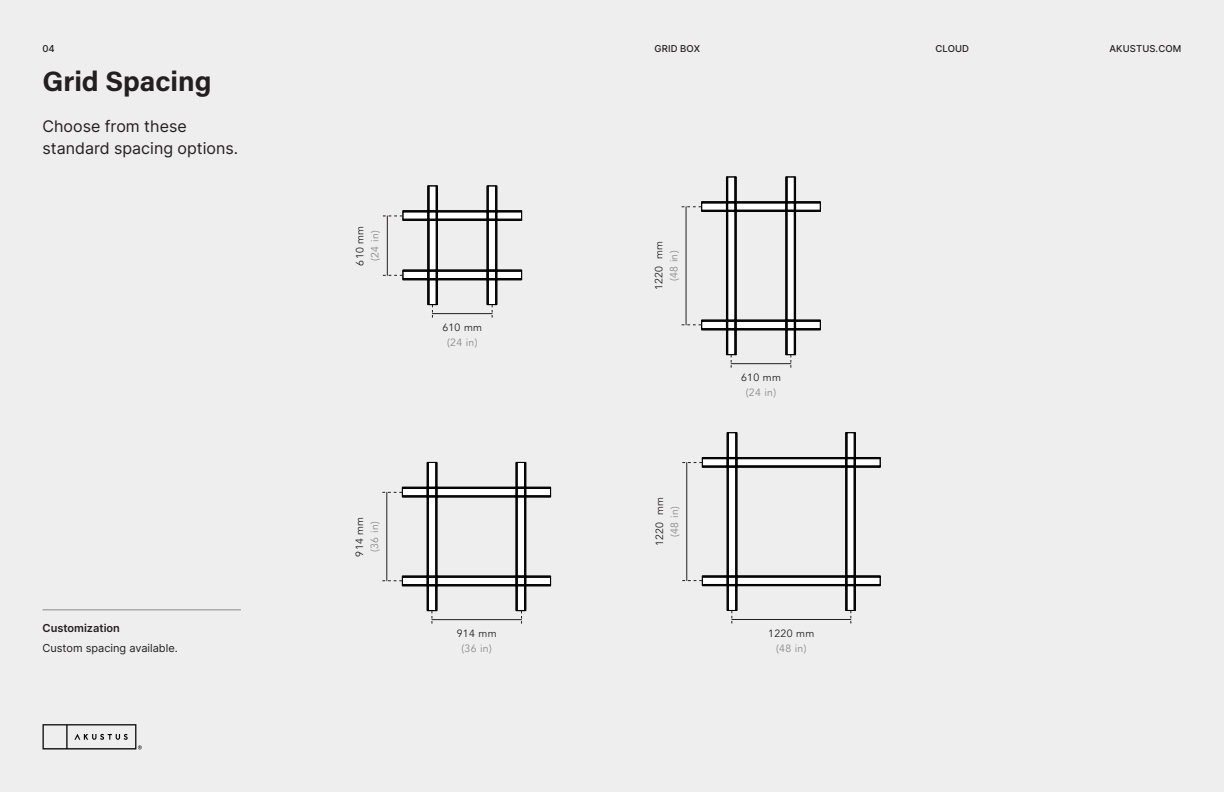
<style>
.page{position:relative;width:1224px;height:792px;background:#eee}
.page>*{position:absolute;margin:0;border:0;box-sizing:border-box;transform-origin:0 0}
.t1{font:700 28px "Acumin Pro";letter-spacing:-.005em;color:#231f20}
.t2{font:16px/22px "Inter";color:#231f20}
.t3{font:11px "Inter";color:#231f20}
.t4{font:600 11px "Inter";color:#231f20}
.t5{font:10.5px "Avenir";letter-spacing:.03em;color:#8a8a8a}
.t6{font:10.5px "Avenir";letter-spacing:.03em;color:#231f20}
.t7{font:500 9.5px "Inter";letter-spacing:.01em;color:#231f20}
</style>
<div class="page">
<svg style="left:43px;top:724px;width:99px;height:25px"></svg>
<div style="left:403px;top:210px;width:119px;height:2px;border:1px solid #231f20"></div>
<div style="left:437px;top:212px;width:50px;height:7px;background:#fff"></div>
<div style="left:488px;top:220px;width:8px;height:50px;background:#fff"></div>
<div style="left:495px;top:220px;width:2px;height:50px;border:1px solid #231f20"></div>
<div style="left:403px;top:278px;width:119px;height:2px;border:1px solid #231f20"></div>
<div style="left:437px;top:271px;width:50px;height:8px;background:#fff"></div>
<div style="left:429px;top:220px;width:7px;height:50px;background:#fff"></div>
<div style="left:428px;top:220px;width:1px;height:50px;border:1px solid #231f20"></div>
<hr style="left:437px;top:220px;width:50px;height:1px;background:#000">
<hr style="left:437px;top:212px;width:50px;height:1px;background:#000">
<hr style="left:437px;top:280px;width:50px;height:1px;background:#000">
<hr style="left:437px;top:271px;width:50px;height:1px;background:#000">
<hr style="left:437px;top:210px;width:50px;height:1px;background:#000">
<hr style="left:437px;top:219px;width:50px;height:1px;background:#000">
<hr style="left:427px;top:220px;width:1px;height:50px;background:#000">
<hr style="left:429px;top:220px;width:1px;height:50px;background:#000">
<hr style="left:436px;top:220px;width:1px;height:50px;background:#000">
<hr style="left:437px;top:220px;width:1px;height:50px;background:#000">
<svg style="left:487px;top:186px;width:35px;height:35px"></svg>
<hr style="left:487px;top:220px;width:1px;height:50px;background:#000">
<hr style="left:488px;top:220px;width:1px;height:50px;background:#000">
<hr style="left:495px;top:220px;width:1px;height:50px;background:#000">
<hr style="left:497px;top:220px;width:1px;height:50px;background:#000">
<hr style="left:437px;top:270px;width:50px;height:1px;background:#000">
<hr style="left:437px;top:278px;width:50px;height:1px;background:#000">
<div style="left:736px;top:203px;width:50px;height:7px;background:#fff"></div>
<div style="left:787px;top:212px;width:7px;height:108px;background:#fff"></div>
<div style="left:701px;top:328px;width:120px;height:2px;border:1px solid #231f20"></div>
<div style="left:736px;top:321px;width:50px;height:8px;background:#fff"></div>
<div style="left:728px;top:212px;width:7px;height:108px;background:#fff"></div>
<div style="left:727px;top:211px;width:8px;height:109px;border:1px solid #231f20"></div>
<hr style="left:736px;top:211px;width:50px;height:1px;background:#000">
<hr style="left:736px;top:203px;width:50px;height:1px;background:#000">
<hr style="left:736px;top:330px;width:50px;height:1px;background:#000">
<hr style="left:736px;top:321px;width:50px;height:1px;background:#000">
<hr style="left:736px;top:202px;width:50px;height:1px;background:#000">
<hr style="left:736px;top:210px;width:50px;height:1px;background:#000">
<hr style="left:726px;top:211px;width:1px;height:109px;background:#000">
<hr style="left:727px;top:211px;width:1px;height:109px;background:#000">
<hr style="left:735px;top:211px;width:1px;height:109px;background:#000">
<hr style="left:736px;top:211px;width:1px;height:109px;background:#000">
<svg style="left:786px;top:177px;width:35px;height:35px"></svg>
<hr style="left:786px;top:211px;width:1px;height:109px;background:#000">
<hr style="left:787px;top:211px;width:1px;height:109px;background:#000">
<hr style="left:794px;top:211px;width:1px;height:109px;background:#000">
<hr style="left:795px;top:211px;width:1px;height:109px;background:#000">
<hr style="left:736px;top:320px;width:50px;height:1px;background:#000">
<hr style="left:736px;top:328px;width:50px;height:1px;background:#000">
<div style="left:437px;top:488px;width:79px;height:8px;background:#fff"></div>
<div style="left:437px;top:488px;width:79px;height:8px;border:1px solid #231f20"></div>
<div style="left:517px;top:497px;width:8px;height:79px;background:#fff"></div>
<div style="left:524px;top:497px;width:2px;height:79px;border:1px solid #231f20"></div>
<div style="left:402px;top:584px;width:149px;height:2px;border:1px solid #231f20"></div>
<div style="left:437px;top:577px;width:79px;height:8px;background:#fff"></div>
<div style="left:428px;top:497px;width:8px;height:79px;background:#fff"></div>
<div style="left:428px;top:497px;width:8px;height:79px;border:1px solid #231f20"></div>
<hr style="left:437px;top:497px;width:79px;height:1px;background:#000">
<hr style="left:437px;top:488px;width:79px;height:1px;background:#000">
<hr style="left:437px;top:586px;width:79px;height:1px;background:#000">
<hr style="left:437px;top:577px;width:79px;height:1px;background:#000">
<hr style="left:437px;top:487px;width:79px;height:1px;background:#000">
<hr style="left:437px;top:496px;width:79px;height:1px;background:#000">
<hr style="left:427px;top:497px;width:1px;height:79px;background:#000">
<hr style="left:428px;top:497px;width:1px;height:79px;background:#000">
<hr style="left:436px;top:497px;width:1px;height:79px;background:#000">
<hr style="left:437px;top:497px;width:1px;height:79px;background:#000">
<svg style="left:516px;top:462px;width:35px;height:36px"></svg>
<hr style="left:516px;top:497px;width:1px;height:79px;background:#000">
<hr style="left:517px;top:497px;width:1px;height:79px;background:#000">
<hr style="left:524px;top:497px;width:1px;height:79px;background:#000">
<hr style="left:526px;top:497px;width:1px;height:79px;background:#000">
<hr style="left:437px;top:576px;width:79px;height:1px;background:#000">
<hr style="left:437px;top:584px;width:79px;height:1px;background:#000">
<div style="left:737px;top:459px;width:109px;height:7px;background:#fff"></div>
<div style="left:737px;top:458px;width:109px;height:8px;border:1px solid #231f20"></div>
<div style="left:846px;top:467px;width:1px;height:109px;border:1px solid #231f20"></div>
<div style="left:847px;top:467px;width:7px;height:109px;background:#fff"></div>
<div style="left:737px;top:577px;width:109px;height:7px;background:#fff"></div>
<div style="left:728px;top:467px;width:8px;height:109px;background:#fff"></div>
<div style="left:728px;top:467px;width:8px;height:109px;border:1px solid #231f20"></div>
<hr style="left:737px;top:467px;width:109px;height:1px;background:#000">
<hr style="left:737px;top:458px;width:109px;height:1px;background:#000">
<hr style="left:737px;top:585px;width:109px;height:1px;background:#000">
<hr style="left:737px;top:577px;width:109px;height:1px;background:#000">
<hr style="left:737px;top:457px;width:109px;height:1px;background:#000">
<hr style="left:737px;top:466px;width:109px;height:1px;background:#000">
<hr style="left:727px;top:467px;width:1px;height:109px;background:#000">
<hr style="left:728px;top:467px;width:1px;height:109px;background:#000">
<hr style="left:736px;top:467px;width:1px;height:109px;background:#000">
<hr style="left:737px;top:467px;width:1px;height:109px;background:#000">
<svg style="left:845px;top:432px;width:36px;height:36px"></svg>
<hr style="left:845px;top:467px;width:1px;height:109px;background:#000">
<hr style="left:847px;top:467px;width:1px;height:109px;background:#000">
<hr style="left:854px;top:467px;width:1px;height:109px;background:#000">
<hr style="left:855px;top:467px;width:1px;height:109px;background:#000">
<hr style="left:737px;top:576px;width:109px;height:1px;background:#000">
<hr style="left:737px;top:584px;width:109px;height:1px;background:#000">
<hr style="left:387px;top:216px;width:1px;height:60px;background:#231f20">
<svg style="left:383px;top:186px;width:55px;height:35px"></svg>
<hr style="left:386px;top:492px;width:1px;height:89px;background:#231f20">
<svg style="left:382px;top:462px;width:56px;height:36px"></svg>
<hr style="left:686px;top:462px;width:1px;height:119px;background:#231f20">
<svg style="left:682px;top:432px;width:56px;height:36px"></svg>
<hr style="left:686px;top:206px;width:1px;height:119px;background:#231f20">
<svg style="left:682px;top:177px;width:55px;height:35px"></svg>
<hr style="left:432px;top:313px;width:60px;height:1px;background:#231f20">
<svg style="left:487px;top:270px;width:35px;height:48px"></svg>
<svg style="left:383px;top:270px;width:55px;height:48px"></svg>
<hr style="left:432px;top:619px;width:90px;height:1px;background:#231f20">
<svg style="left:516px;top:576px;width:35px;height:48px"></svg>
<svg style="left:382px;top:576px;width:56px;height:48px"></svg>
<hr style="left:731px;top:363px;width:60px;height:1px;background:#231f20">
<svg style="left:785px;top:320px;width:36px;height:48px"></svg>
<svg style="left:682px;top:320px;width:55px;height:48px"></svg>
<hr style="left:731px;top:619px;width:120px;height:1px;background:#231f20">
<svg style="left:845px;top:576px;width:36px;height:47px"></svg>
<svg style="left:682px;top:576px;width:56px;height:47px"></svg>
<hr style="left:43px;top:610px;width:198px;height:1px;background:#8a8a8a">
<p class="t7" style="left:43px;top:41px;width:14px">04</p>
<p class="t1" style="left:43px;top:62px;width:170px">Grid Spacing</p>
<p class="t2" style="left:43px;top:115px;width:197px">Choose from these standard spacing options.</p>
<p class="t4" style="left:43px;top:620px;width:79px">Customization</p>
<p class="t3" style="left:43px;top:640px;width:137px">Custom spacing available.</p>
<p class="t6" style="left:354px;top:266px;width:41px;rotate:-90deg">610 mm</p>
<p class="t5" style="left:369px;top:261px;width:32px;rotate:-90deg">(24 in)</p>
<p class="t6" style="left:442px;top:321px;width:41px">610 mm</p>
<p class="t5" style="left:447px;top:336px;width:32px">(24 in)</p>
<p class="t6" style="left:353px;top:557px;width:41px;rotate:-90deg">914 mm</p>
<p class="t5" style="left:368px;top:552px;width:32px;rotate:-90deg">(36 in)</p>
<p class="t6" style="left:457px;top:627px;width:41px">914 mm</p>
<p class="t5" style="left:462px;top:642px;width:32px">(36 in)</p>
<p class="t7" style="left:655px;top:41px;width:47px">GRID BOX</p>
<p class="t7" style="left:935px;top:41px;width:35px">CLOUD</p>
<p class="t7" style="left:1110px;top:41px;width:73px">AKUSTUS.COM</p>
<p class="t6" style="left:652px;top:290px;width:51px;rotate:-90deg">1220 mm</p>
<p class="t5" style="left:667px;top:281px;width:32px;rotate:-90deg">(48 in)</p>
<p class="t6" style="left:653px;top:546px;width:51px;rotate:-90deg">1220 mm</p>
<p class="t5" style="left:668px;top:537px;width:32px;rotate:-90deg">(48 in)</p>
<p class="t6" style="left:741px;top:371px;width:41px">610 mm</p>
<p class="t5" style="left:746px;top:386px;width:32px">(24 in)</p>
<p class="t6" style="left:768px;top:627px;width:48px">1220 mm</p>
<p class="t5" style="left:776px;top:642px;width:32px">(48 in)</p>
</div>
